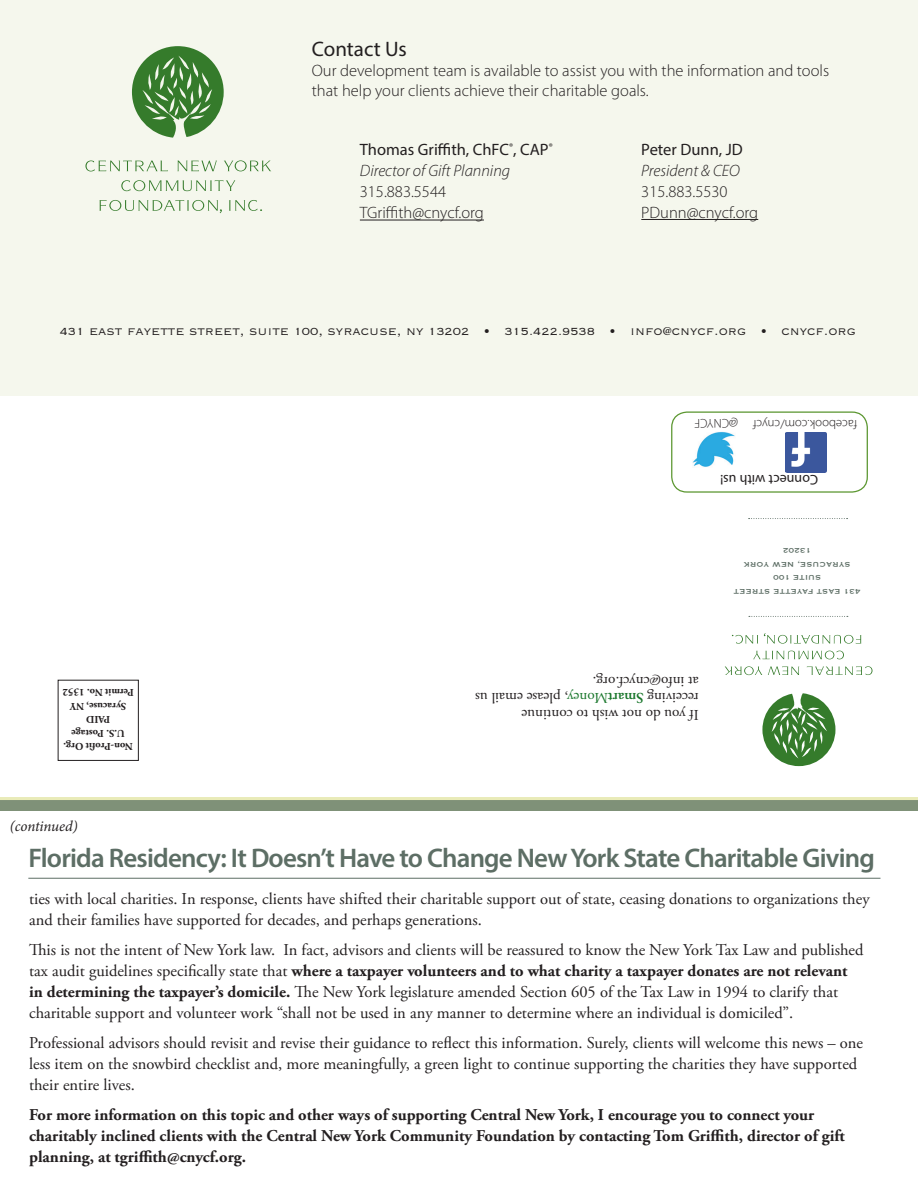
<style>
.page{position:relative;width:918px;height:1188px;background:#fff}
.page>*{position:absolute;margin:0;border:0;box-sizing:border-box;transform-origin:0 0}
.t1{font:600 27px "Myriad Pro";letter-spacing:-.03em;color:#5d6e65}
.t2{font:21px "Myriad Pro";color:#231f20}
.t3{font:16.5px/21px "Adobe Garamond Pro";color:#231f20}
.t4{font:700 16.5px/21px "Adobe Garamond Pro";color:#231f20}
.t5{font:300 16.5px/19.8px "Myriad Pro";color:#231f20}
.t6{font:16.5px "Myriad Pro";color:#231f20}
.t7{font:italic 300 16.5px "Myriad Pro";color:#231f20}
.t8{font:15px "Copperplate Gothic Std 32 BC";color:#231f20}
.t9{font:15px/16.5px "Adobe Garamond Pro";color:#231f20}
.t10{font:italic 15px "Minion Pro";letter-spacing:-.01em;color:#231f20}
.t11{font:14.1px "Myriad Pro";color:#231f20}
.t12{font:300 12.75px "Myriad Pro";color:#231f20}
.t13{font:700 10.5px "Adobe Garamond Pro";color:#231f20}
.t14{font:9px/13.5px "Copperplate Gothic Std 31 BC";letter-spacing:.02em;color:#5d6e65;text-align:center}
.s1{font-size:13.5px}
.s2{font-weight:600;color:#1a772c}
.s3{color:#1a772c}
.s4{font-weight:700}
</style>
<div class="page">
<div style="left:58px;top:680px;width:81px;height:81px;border:1px solid #231f20"></div>
<svg style="left:762px;top:693px;width:73px;height:73px"></svg>
<svg style="left:764px;top:633px;width:98px;height:11px"></svg>
<svg style="left:732px;top:635px;width:26px;height:9px"></svg>
<svg style="left:753px;top:651px;width:91px;height:8px"></svg>
<svg style="left:807px;top:666px;width:65px;height:9px"></svg>
<svg style="left:724px;top:666px;width:76px;height:9px"></svg>
<svg style="left:749px;top:518px;width:99px;height:1px"></svg>
<svg style="left:749px;top:616px;width:99px;height:1px"></svg>
<div style="left:0;top:0;width:918px;height:395px;background:#f5f7ed"></div>
<hr style="left:360px;top:220px;width:124px;height:1px;background:#231f20">
<svg style="left:132px;top:46px;width:92px;height:92px"></svg>
<svg style="left:99px;top:200px;width:123px;height:13px"></svg>
<svg style="left:229px;top:200px;width:33px;height:11px"></svg>
<svg style="left:121px;top:180px;width:115px;height:11px"></svg>
<svg style="left:85px;top:161px;width:83px;height:10px"></svg>
<svg style="left:177px;top:161px;width:40px;height:10px"></svg>
<svg style="left:224px;top:160px;width:47px;height:11px"></svg>
<hr style="left:641px;top:219px;width:117px;height:1px;background:#231f20">
<div style="left:0;top:800px;width:918px;height:11px;background:#7f9178"></div>
<hr style="left:0;top:797px;width:918px;height:3px;background:#e9ebb8">
<div style="left:671px;top:411px;width:197px;height:82px;border:1px solid #5c9731;border-radius:15px"></div>
<img style="left:786px;top:432px;width:40px;height:41px">
<img style="left:693px;top:432px;width:42px;height:35px">
<hr style="left:28px;top:878px;width:853px;height:1px;background:#5d6e65">
<p class="t2" style="left:312px;top:36px;width:96px">Contact Us</p>
<p class="t5" style="left:312px;top:61px;width:519px">Our development team is available to assist you with the information and tools that help your clients achieve their charitable goals.</p>
<p class="t6" style="left:360px;top:140px;width:194px">Thomas Griffith, ChFC<sup>®</sup>, CAP<sup>®</sup></p>
<p class="t7" style="left:360px;top:161px;width:152px">Director of Gift Planning</p>
<p class="t5" style="left:360px;top:182px;width:88px">315.883.5544</p>
<p class="t5" style="left:360px;top:203px;width:126px">TGriffith@cnycf.org</p>
<p class="t6" style="left:641px;top:139px;width:103px">Peter Dunn, JD</p>
<p class="t7" style="left:641px;top:160px;width:100px">President &amp; CEO</p>
<p class="t5" style="left:641px;top:181px;width:88px">315.883.5530</p>
<p class="t5" style="left:641px;top:202px;width:118px">PDunn@cnycf.org</p>
<p class="t8" style="left:60px;top:324px;width:798px"><span class="s1">431</span> east fayette street, suite <span class="s1">100</span>, syracuse, ny <span class="s1">13202</span> • <span class="s1">315.422.9538</span> • info@cnycf.org • cnycf.org</p>
<p class="t12" style="left:738px;top:431px;width:45px;rotate:-180deg">@CNYCF</p>
<p class="t12" style="left:857px;top:432px;width:105px;rotate:-180deg">facebook.com/cnycf</p>
<p class="t11" style="left:818px;top:489px;width:99px;rotate:-180deg">Connect with us!</p>
<p class="t14" style="left:811px;top:558px;width:30px;rotate:-180deg">13202</p>
<p class="t14" style="left:851px;top:571px;width:108px;rotate:-180deg">SYRACUSE, NEW YORK</p>
<p class="t13" style="left:134px;top:699px;width:73px;rotate:-180deg">Permit No. 1352</p>
<p class="t13" style="left:126px;top:712px;width:58px;rotate:-180deg">Syracuse, NY</p>
<p class="t13" style="left:110px;top:726px;width:26px;rotate:-180deg">PAID</p>
<p class="t13" style="left:125px;top:739px;width:55px;rotate:-180deg">U.S. Postage</p>
<p class="t13" style="left:133px;top:753px;width:71px;rotate:-180deg">Non-Profit Org.</p>
<p class="t10" style="left:10px;top:816px;width:69px">(continued)</p>
<p class="t9" style="left:699px;top:722px;width:225px;rotate:-180deg">If you do not wish to continue receiving <span class="s2">Smart</span><span class="s3">Money</span>, please email us at info@cnycf.org.</p>
<p class="t14" style="left:861px;top:598px;width:128px;rotate:-180deg">431 EAST FAYETTE STREET<br>SUITE 100</p>
<p class="t1" style="left:28px;top:841px;width:848px">Florida Residency: It Doesn’t Have to Change New York State Charitable Giving</p>
<p class="t3" style="left:29px;top:889px;width:842px">ties with local charities. In response, clients have shifted their charitable support out of state, ceasing donations to organizations they and their families have supported for decades, and perhaps generations.</p>
<p class="t3" style="left:29px;top:940px;width:836px">This is not the intent of New York law. In fact, advisors and clients will be reassured to know the New York Tax Law and published tax audit guidelines specifically state that <span class="s4">where a taxpayer volunteers and to what charity a taxpayer donates are not relevant in determining the taxpayer’s domicile.</span> The New York legislature amended Section 605 of the Tax Law in 1994 to clarify that charitable support and volunteer work “shall not be used in any manner to determine where an individual is domiciled”.</p>
<p class="t3" style="left:29px;top:1033px;width:835px">Professional advisors should revisit and revise their guidance to reflect this information. Surely, clients will welcome this news – one less item on the snowbird checklist and, more meaningfully, a green light to continue supporting the charities they have supported their entire lives.</p>
<p class="t4" style="left:29px;top:1105px;width:817px">For more information on this topic and other ways of supporting Central New York, I encourage you to connect your charitably inclined clients with the Central New York Community Foundation by contacting Tom Griffith, director of gift planning, at tgriffith@cnycf.org.</p>
</div>
